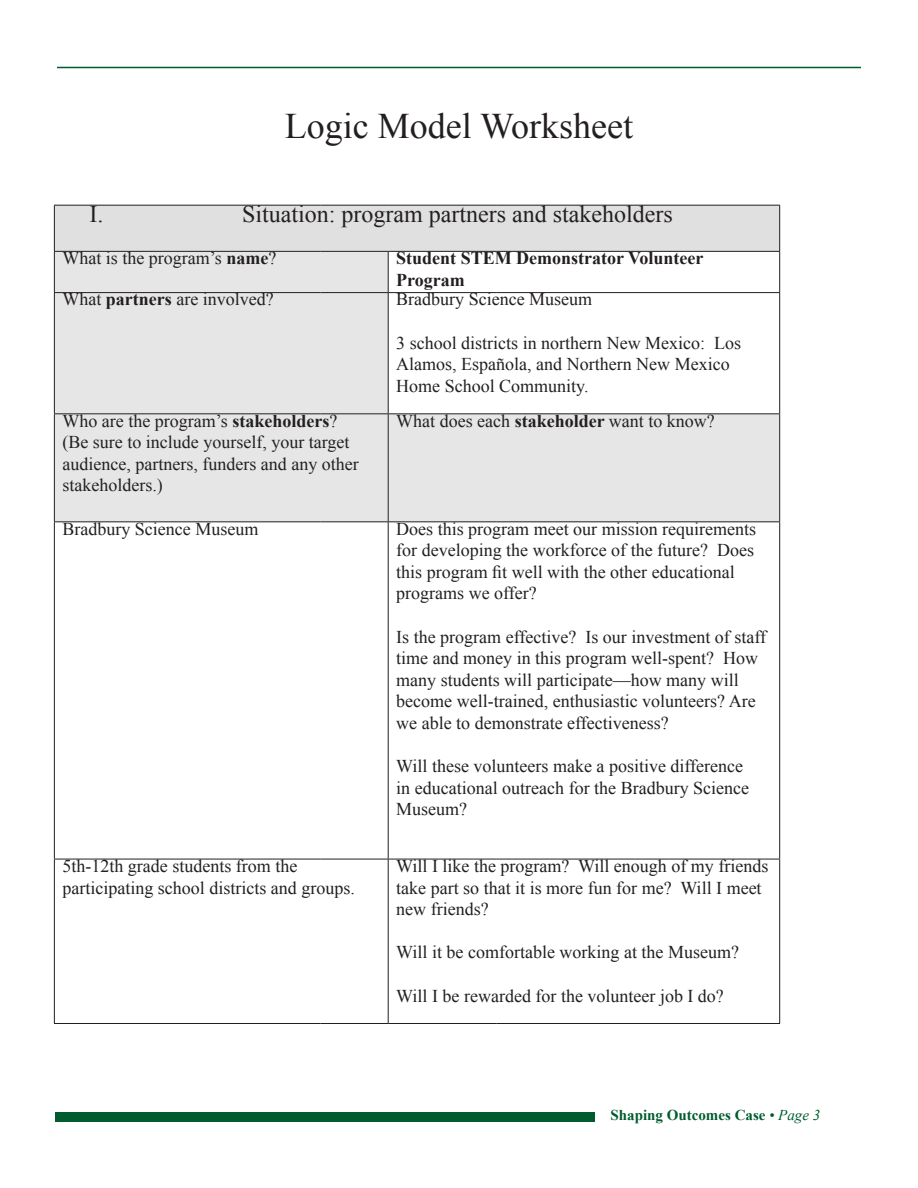
<style>
.page{position:relative;width:918px;height:1188px;background:#fff}
.page>*{position:absolute;margin:0;border:0;box-sizing:border-box;transform-origin:0 0}
.t1{font:36px "Times New Roman";color:#231f20}
.t2{font:24px "Times New Roman";color:#231f20}
.t3{font:18px/21.6px "Times New Roman";color:#231f20}
.t4{font:700 18px/21.6px "Times New Roman";color:#231f20}
.t5{font:700 15px "Times New Roman";color:#005c2e}
.s1{font-weight:700}
.s2{font-weight:400;font-style:italic}
</style>
<div class="page">
<hr style="left:57px;top:67px;width:804px;height:1px;background:#005c2e">
<div style="left:56px;top:1113px;width:540px;height:9px;background:#005c2e"></div>
<div style="left:54px;top:205px;width:726px;height:46px;background:#e0e0e0"></div>
<svg style="left:55px;top:252px;width:724px;height:269px;fill:#e6e6e6"></svg>
<hr style="left:54px;top:205px;width:267px;height:1px;background:#231f20">
<hr style="left:54px;top:206px;width:1px;height:45px;background:#231f20">
<hr style="left:321px;top:205px;width:67px;height:1px;background:#231f20">
<hr style="left:388px;top:205px;width:108px;height:1px;background:#231f20">
<hr style="left:496px;top:205px;width:284px;height:1px;background:#231f20">
<hr style="left:779px;top:206px;width:1px;height:45px;background:#231f20">
<hr style="left:54px;top:251px;width:267px;height:1px;background:#231f20">
<hr style="left:54px;top:252px;width:1px;height:40px;background:#231f20">
<hr style="left:321px;top:251px;width:67px;height:1px;background:#231f20">
<hr style="left:388px;top:251px;width:108px;height:1px;background:#231f20">
<hr style="left:388px;top:252px;width:1px;height:40px;background:#231f20">
<hr style="left:496px;top:251px;width:284px;height:1px;background:#231f20">
<hr style="left:779px;top:252px;width:1px;height:40px;background:#231f20">
<hr style="left:54px;top:293px;width:1px;height:120px;background:#231f20">
<hr style="left:388px;top:292px;width:108px;height:1px;background:#231f20">
<hr style="left:388px;top:293px;width:1px;height:120px;background:#231f20">
<hr style="left:496px;top:292px;width:284px;height:1px;background:#231f20">
<hr style="left:779px;top:293px;width:1px;height:120px;background:#231f20">
<hr style="left:54px;top:413px;width:267px;height:1px;background:#231f20">
<hr style="left:54px;top:414px;width:1px;height:107px;background:#231f20">
<hr style="left:321px;top:413px;width:67px;height:1px;background:#231f20">
<hr style="left:388px;top:413px;width:108px;height:1px;background:#231f20">
<hr style="left:388px;top:414px;width:1px;height:107px;background:#231f20">
<hr style="left:496px;top:413px;width:284px;height:1px;background:#231f20">
<hr style="left:779px;top:414px;width:1px;height:107px;background:#231f20">
<hr style="left:54px;top:521px;width:267px;height:1px;background:#231f20">
<hr style="left:54px;top:522px;width:1px;height:337px;background:#231f20">
<hr style="left:321px;top:521px;width:67px;height:1px;background:#231f20">
<hr style="left:388px;top:521px;width:108px;height:1px;background:#231f20">
<hr style="left:388px;top:522px;width:1px;height:337px;background:#231f20">
<hr style="left:496px;top:521px;width:284px;height:1px;background:#231f20">
<hr style="left:779px;top:522px;width:1px;height:337px;background:#231f20">
<hr style="left:54px;top:859px;width:267px;height:1px;background:#231f20">
<hr style="left:54px;top:859px;width:1px;height:164px;background:#231f20">
<hr style="left:321px;top:859px;width:67px;height:1px;background:#231f20">
<hr style="left:388px;top:859px;width:108px;height:1px;background:#231f20">
<hr style="left:388px;top:859px;width:1px;height:164px;background:#231f20">
<hr style="left:496px;top:859px;width:284px;height:1px;background:#231f20">
<hr style="left:779px;top:859px;width:1px;height:164px;background:#231f20">
<hr style="left:54px;top:1023px;width:267px;height:1px;background:#231f20">
<hr style="left:321px;top:1023px;width:67px;height:1px;background:#231f20">
<hr style="left:388px;top:1023px;width:108px;height:1px;background:#231f20">
<hr style="left:496px;top:1023px;width:284px;height:1px;background:#231f20">
<hr style="left:54px;top:292px;width:267px;height:1px;background:#231f20">
<hr style="left:321px;top:292px;width:67px;height:1px;background:#231f20">
<p class="t1" style="left:285px;top:101px;width:350px">Logic Model Worksheet</p>
<p class="t2" style="left:89px;top:198px;width:15px">I.</p>
<p class="t2" style="left:242px;top:198px;width:432px">Situation: program partners and stakeholders</p>
<p class="t3" style="left:62px;top:247px;width:215px">What is the program’s <span class="s1">name</span>?</p>
<p class="t4" style="left:396px;top:247px;width:309px">Student STEM Demonstrator Volunteer<br>Program</p>
<p class="t3" style="left:62px;top:288px;width:213px">What <span class="s1">partners</span> are involved?</p>
<p class="t3" style="left:396px;top:288px;width:197px">Bradbury Science Museum</p>
<p class="t3" style="left:396px;top:332px;width:346px">3 school districts in northern New Mexico: Los<br>Alamos, Española, and Northern New Mexico<br>Home School Community.</p>
<p class="t3" style="left:62px;top:410px;width:276px">Who are the program’s <span class="s1">stakeholders</span>?</p>
<p class="t3" style="left:62px;top:431px;width:298px">(Be sure to include yourself, your target audience, partners, funders and any other stakeholders.)</p>
<p class="t3" style="left:396px;top:410px;width:320px">What does each <span class="s1">stakeholder</span> want to know?</p>
<p class="t3" style="left:62px;top:518px;width:197px">Bradbury Science Museum</p>
<p class="t3" style="left:396px;top:518px;width:361px">Does this program meet our mission requirements for developing the workforce of the future? Does this program fit well with the other educational programs we offer?</p>
<p class="t3" style="left:396px;top:626px;width:371px">Is the program effective? Is our investment of staff time and money in this program well-spent? How many students will participate—how many will become well-trained, enthusiastic volunteers? Are we able to demonstrate effectiveness?</p>
<p class="t3" style="left:396px;top:755px;width:354px">Will these volunteers make a positive difference in educational outreach for the Bradbury Science<br>Museum?</p>
<p class="t3" style="left:62px;top:855px;width:294px">5th-12th grade students from the participating school districts and groups.</p>
<p class="t3" style="left:396px;top:855px;width:374px">Will I like the program? Will enough of my friends take part so that it is more fun for me? Will I meet new friends?</p>
<p class="t3" style="left:396px;top:941px;width:344px">Will it be comfortable working at the Museum?</p>
<p class="t3" style="left:396px;top:984px;width:329px">Will I be rewarded for the volunteer job I do?</p>
<p class="t5" style="left:610px;top:1105px;width:211px">Shaping Outcomes Case <span class="s2">• Page 3</span></p>
</div>
